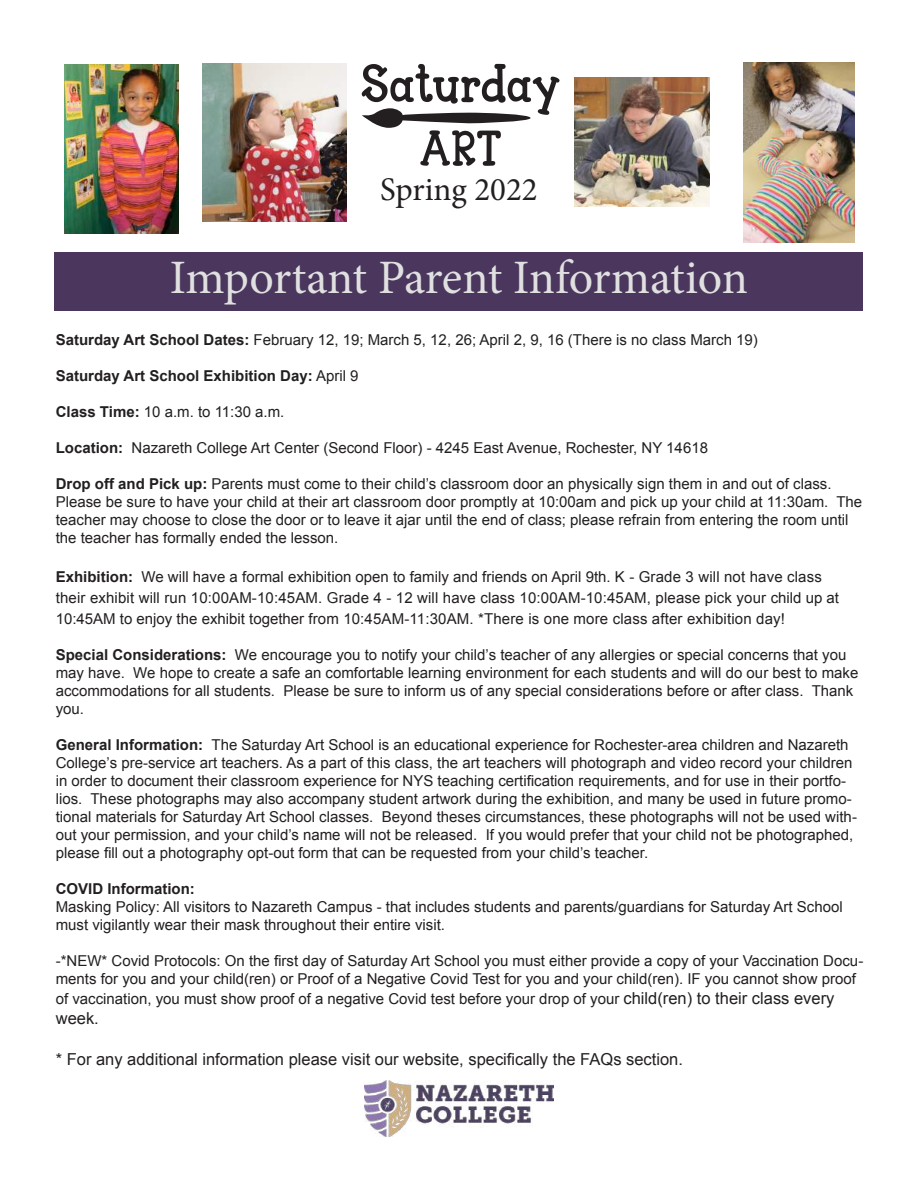
<style>
.page{position:relative;width:918px;height:1188px;background:#fff}
.page>*{position:absolute;margin:0;border:0;box-sizing:border-box;transform-origin:0 0}
.t1{font:48px "Minion Pro";letter-spacing:-.01em;color:#e0e0e0}
.t2{font:33px "Minion Pro";color:#231f20}
.t3{font:16.5px "Arial";color:#231f20}
.t4{font:15px/18px "Arial";color:#231f20}
.t5{font:700 15px "Arial";color:#231f20}
.s1{font-weight:700}
.s2{font-weight:400}
.s3{font-size:16.5px}
</style>
<div class="page">
<img style="left:744px;top:62px;width:110px;height:180px">
<svg style="left:362px;top:64px;width:197px;height:102px"></svg>
<img style="left:64px;top:64px;width:114px;height:170px">
<img style="left:203px;top:64px;width:144px;height:157px">
<img style="left:575px;top:78px;width:135px;height:129px">
<img style="left:364px;top:1080px;width:190px;height:57px">
<div style="left:55px;top:252px;width:808px;height:58px;background:#4b375e"></div>
<h2 class="t2" style="left:380px;top:167px;width:159px">Spring 2022</h2>
<h1 class="t1" style="left:170px;top:246px;width:580px">Important Parent Information</h1>
<p class="t4" style="left:56px;top:331px;width:704px"><span class="s1">Saturday Art School Dates:</span> February 12, 19; March 5, 12, 26; April 2, 9, 16 (There is no class March 19)</p>
<p class="t5" style="left:56px;top:366px;width:304px">Saturday Art School Exhibition Day: <span class="s2">April 9</span></p>
<p class="t4" style="left:56px;top:403px;width:230px"><span class="s1">Class Time:</span> 10 a.m. to 11:30 a.m.</p>
<p class="t4" style="left:56px;top:439px;width:654px"><span class="s1">Location:</span> Nazareth College Art Center (Second Floor) - 4245 East Avenue, Rochester, NY 14618</p>
<p class="t4" style="left:56px;top:475px;width:808px"><span class="s1">Drop off and Pick up:</span> Parents must come to their child’s classroom door an physically sign them in and out of class.<br>Please be sure to have your child at their art classroom door promptly at 10:00am and pick up your child at 11:30am. The teacher may choose to close the door or to leave it ajar until the end of class; please refrain from entering the room until the teacher has formally ended the lesson.</p>
<p class="t4" style="left:56px;top:567px;width:785px;line-height:21px"><span class="s1">Exhibition:</span> We will have a formal exhibition open to family and friends on April 9th. K - Grade 3 will not have class their exhibit will run 10:00AM-10:45AM. Grade 4 - 12 will have class 10:00AM-10:45AM, please pick your child up at<br>10:45AM to enjoy the exhibit together from 10:45AM-11:30AM. *There is one more class after exhibition day!</p>
<p class="t4" style="left:56px;top:646px;width:804px"><span class="s1">Special Considerations:</span> We encourage you to notify your child’s teacher of any allergies or special concerns that you may have. We hope to create a safe an comfortable learning environment for each students and will do our best to make accommodations for all students. Please be sure to inform us of any special considerations before or after class. Thank you.</p>
<p class="t4" style="left:56px;top:736px;width:803px"><span class="s1">General Information:</span> The Saturday Art School is an educational experience for Rochester-area children and Nazareth College’s pre-service art teachers. As a part of this class, the art teachers will photograph and video record your children in order to document their classroom experience for NYS teaching certification requirements, and for use in their portfo&shy;lios. These photographs may also accompany student artwork during the exhibition, and many be used in future promo&shy;tional materials for Saturday Art School classes. Beyond theses circumstances, these photographs will not be used with&shy;out your permission, and your child’s name will not be released. If you would prefer that your child not be photographed, please fill out a photography opt-out form that can be requested from your child’s teacher.</p>
<p class="t5" style="left:56px;top:879px;width:141px">COVID Information:</p>
<p class="t4" style="left:56px;top:898px;width:789px">Masking Policy: All visitors to Nazareth Campus - that includes students and parents/guardians for Saturday Art School must vigilantly wear their mask throughout their entire visit.</p>
<p class="t4" style="left:56px;top:952px;width:809px">-*NEW* Covid Protocols: On the first day of Saturday Art School you must either provide a copy of your Vaccination Docu&shy;ments for you and your child(ren) or Proof of a Negative Covid Test for you and your child(ren). IF you cannot show proof</p>
<p class="t4" style="left:56px;top:990px;width:780px">of vaccination, you must show proof of a negative Covid test before your drop of your <span class="s3">child(ren) to their class every</span></p>
<p class="t3" style="left:56px;top:1007px;width:45px">week.</p>
<p class="t3" style="left:56px;top:1049px;width:629px">* For any additional information please visit our website, specifically the FAQs section.</p>
</div>
